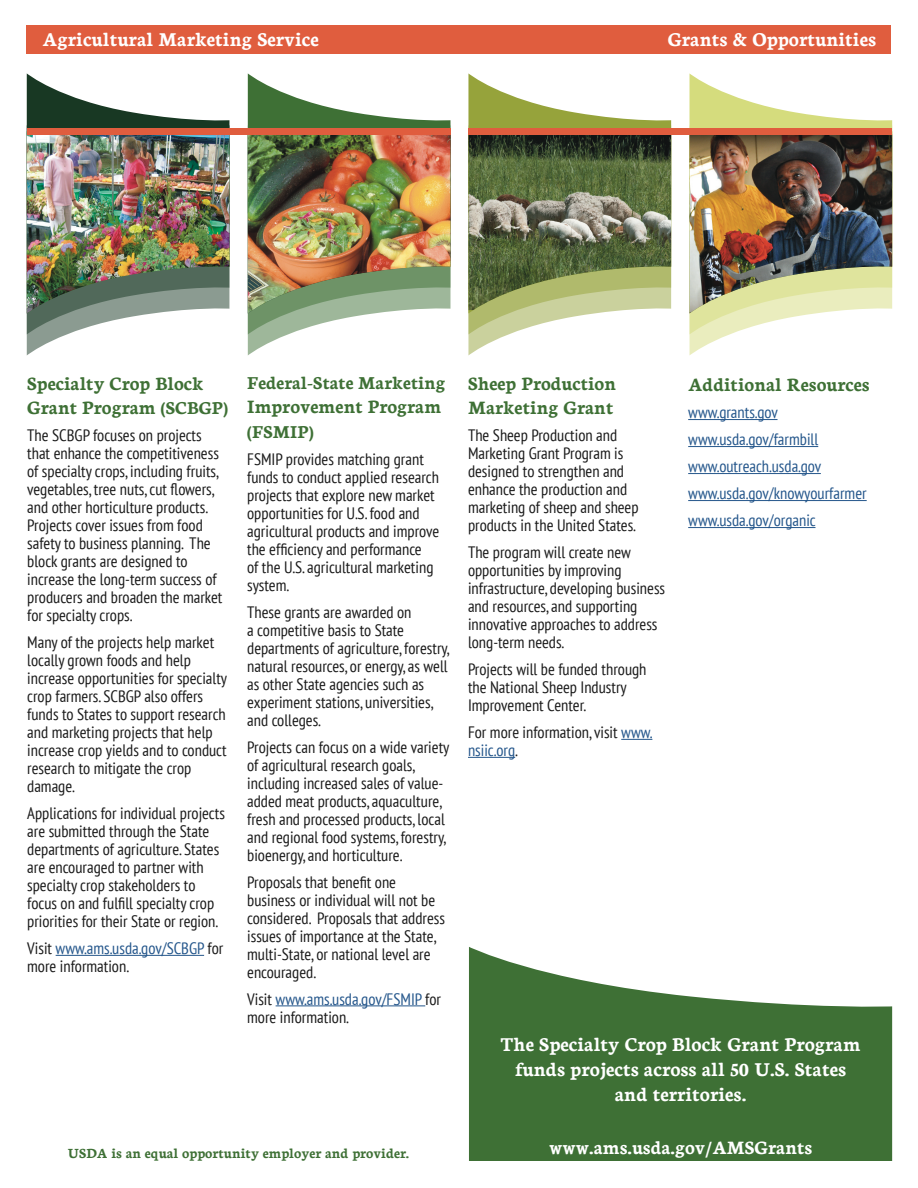
<style>
.page{position:relative;width:918px;height:1188px;background:#fff}
.page>*{position:absolute;margin:0;border:0;box-sizing:border-box;transform-origin:0 0}
.Subtitle{font:700 21px/25.2px "Neuton";color:#fff;text-align:center}
.Section_Heading{font:700 20.25px/24.3px "Neuton";color:#3e7035}
.Section_Text{font:700 20.25px/24.3px "Neuton";color:#3e7035}
.Section_Heading-2{font:700 20.25px "Neuton";color:#fff}
.Section_Heading-3{font:700 19.5px "Neuton";color:#3e7035}
.Section_Text-2{font:condensed 16.5px/18px "PT Sans";color:#1a1a1a}
.Section_Heading-4{font:condensed 16.5px/18px "PT Sans";color:#1a1a1a}
.Section_Text-3{font:condensed 16.5px "PT Sans";color:#24568b}
.Section_Heading-5{font:700 15px "Neuton";color:#3e7035}
.s1{font-size:19.5px}
.s2{color:#24568b}
</style>
<div class="page">
<svg style="left:27px;top:334px;width:41px;height:21px"></svg>
<svg style="left:248px;top:334px;width:41px;height:21px"></svg>
<svg style="left:248px;top:73px;width:203px;height:261px"></svg>
<img style="left:248px;top:135px;width:203px;height:179px">
<svg style="left:27px;top:73px;width:202px;height:261px"></svg>
<img style="left:27px;top:135px;width:202px;height:179px">
<div style="left:27px;top:128px;width:424px;height:7px;background:#e05d3e"></div>
<div style="left:27px;top:26px;width:864px;height:28px;background:#e05d3e"></div>
<svg style="left:468px;top:334px;width:42px;height:22px"></svg>
<svg style="left:468px;top:73px;width:203px;height:261px"></svg>
<img style="left:468px;top:135px;width:203px;height:175px">
<svg style="left:690px;top:334px;width:40px;height:21px"></svg>
<svg style="left:690px;top:74px;width:202px;height:260px"></svg>
<img style="left:690px;top:135px;width:202px;height:179px">
<div style="left:468px;top:128px;width:424px;height:7px;background:#e05d3e"></div>
<hr style="left:56px;top:955px;width:148px;height:1px;background:#24568b">
<hr style="left:276px;top:1005px;width:149px;height:1px;background:#24568b">
<hr style="left:621px;top:739px;width:31px;height:1px;background:#24568b">
<hr style="left:468px;top:757px;width:47px;height:1px;background:#24568b">
<hr style="left:688px;top:419px;width:90px;height:1px;background:#24568b">
<hr style="left:688px;top:446px;width:130px;height:1px;background:#24568b">
<hr style="left:688px;top:473px;width:133px;height:1px;background:#24568b">
<hr style="left:688px;top:500px;width:179px;height:1px;background:#24568b">
<hr style="left:688px;top:527px;width:128px;height:1px;background:#24568b">
<svg style="left:469px;top:947px;width:423px;height:214px;fill:#3e7035"></svg>
<p class="Subtitle" style="left:43px;top:27px;width:278px">Agricultural Marketing Service</p>
<p class="Subtitle" style="left:668px;top:27px;width:210px">Grants &amp; Opportunities</p>
<p class="Section_Text" style="left:27px;top:371px;width:202px">Specialty Crop Block<br>Grant Program <span class="s1">(SCBGP)</span></p>
<p class="Section_Heading-4" style="left:27px;top:426px;width:197px">The SCBGP focuses on projects that enhance the competitiveness of specialty crops, including fruits, vegetables, tree nuts, cut flowers, and other horticulture products.<br>Projects cover issues from food safety to business planning. The block grants are designed to increase the long-term success of producers and broaden the market for specialty crops.</p>
<p class="Section_Heading-4" style="left:27px;top:633px;width:201px">Many of the projects help market locally grown foods and help increase opportunities for specialty crop farmers. SCBGP also offers funds to States to support research and marketing projects that help increase crop yields and to conduct research to mitigate the crop damage.</p>
<p class="Section_Heading-4" style="left:27px;top:804px;width:199px">Applications for individual projects are submitted through the State departments of agriculture. States are encouraged to partner with specialty crop stakeholders to focus on and fulfill specialty crop priorities for their State or region.</p>
<p class="Section_Heading-4" style="left:27px;top:939px;width:198px">Visit <span class="s2">www.ams.usda.gov/SCBGP</span> for more information.</p>
<p class="Section_Heading-3" style="left:247px;top:372px;width:200px">Federal-State Marketing</p>
<p class="Section_Heading" style="left:247px;top:395px;width:196px">Improvement Program</p>
<p class="Section_Heading-3" style="left:247px;top:421px;width:68px">(FSMIP)</p>
<p class="Section_Text-2" style="left:247px;top:449px;width:194px">FSMIP provides matching grant funds to conduct applied research projects that explore new market opportunities for U.S. food and agricultural products and improve the efficiency and performance<br>of the U.S. agricultural marketing system.</p>
<p class="Section_Text-2" style="left:247px;top:602px;width:204px">These grants are awarded on<br>a competitive basis to State departments of agriculture, forestry, natural resources, or energy, as well as other State agencies such as experiment stations, universities, and colleges.</p>
<p class="Section_Text-2" style="left:247px;top:737px;width:204px">Projects can focus on a wide variety of agricultural research goals, including increased sales of value&shy;added meat products, aquaculture, fresh and processed products, local and regional food systems, forestry, bioenergy, and horticulture.</p>
<p class="Section_Text-2" style="left:247px;top:872px;width:199px">Proposals that benefit one business or individual will not be considered. Proposals that address issues of importance at the State, multi-State, or national level are encouraged.</p>
<p class="Section_Text-2" style="left:247px;top:989px;width:195px">Visit <span class="s2">www.ams.usda.gov/FSMIP</span> for more information.</p>
<p class="Section_Heading-5" style="left:68px;top:1145px;width:343px">USDA is an equal opportunity employer and provider.</p>
<p class="Section_Heading" style="left:468px;top:371px;width:150px">Sheep Production<br>Marketing Grant</p>
<p class="Section_Text-2" style="left:468px;top:426px;width:172px">The Sheep Production and<br>Marketing Grant Program is designed to strengthen and enhance the production and marketing of sheep and sheep products in the United States.</p>
<p class="Section_Text-2" style="left:468px;top:543px;width:199px">The program will create new opportunities by improving infrastructure, developing business and resources, and supporting innovative approaches to address long-term needs.</p>
<p class="Section_Text-2" style="left:468px;top:660px;width:180px">Projects will be funded through the National Sheep Industry<br>Improvement Center.</p>
<p class="Section_Text-2" style="left:468px;top:723px;width:186px">For more information, visit <span class="s2">www. nsiic.org</span>.</p>
<p class="Section_Heading" style="left:688px;top:373px;width:183px">Additional Resources</p>
<p class="Section_Text-3" style="left:688px;top:402px;width:91px">www.grants.gov</p>
<p class="Section_Text-3" style="left:688px;top:429px;width:132px">www.usda.gov/farmbill</p>
<p class="Section_Text-3" style="left:688px;top:456px;width:135px">www.outreach.usda.gov</p>
<p class="Section_Text-3" style="left:688px;top:483px;width:180px">www.usda.gov/knowyourfarmer</p>
<p class="Section_Text-3" style="left:688px;top:510px;width:129px">www.usda.gov/organic</p>
<p class="Subtitle" style="left:500px;top:1031px;width:362px">The Specialty Crop Block Grant Program funds projects across all 50 U.S. States and territories.</p>
<p class="Section_Heading-2" style="left:549px;top:1136px;width:265px">www.ams.usda.gov/AMSGrants</p>
</div>
